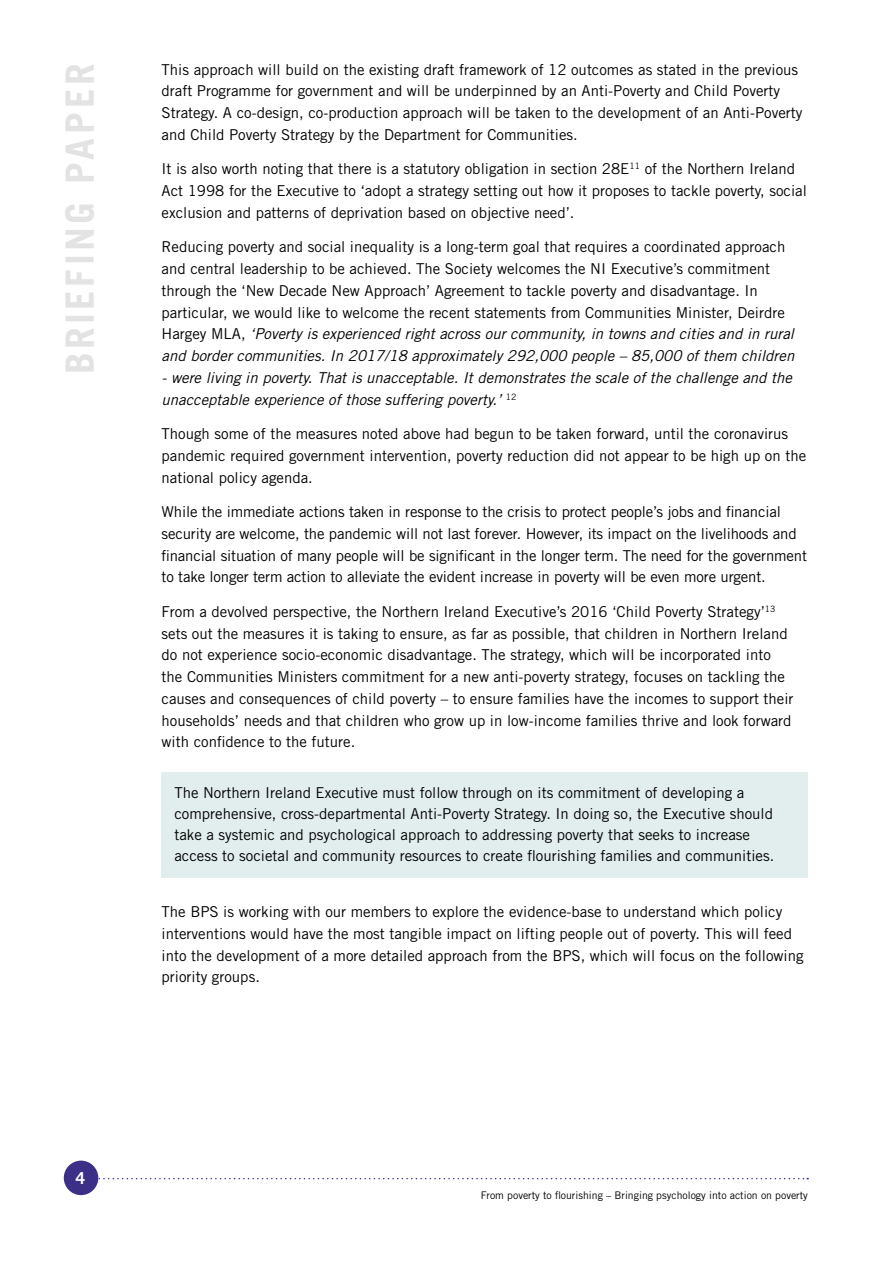
<style>
.page{position:relative;width:893px;height:1263px;background:#fff}
.page>*{position:absolute;margin:0;border:0;box-sizing:border-box;transform-origin:0 0}
.t1{font:700 39px "Trade Gothic LT Std";letter-spacing:.09em;color:#e3e3e3}
.t2{font:700 16.5px "Trade Gothic LT Std";color:#fff}
.t3{font:15px/21.8px "Trade Gothic LT Std";color:#000}
.t4{font:italic 15px/21.8px "Trade Gothic LT Std";color:#000}
.t5{font:10.5px "Trade Gothic LT Std";color:#000}
.s1{font-style:italic}
</style>
<div class="page">
<svg style="left:98px;top:1178px;width:710px;height:1px"></svg>
<div style="left:64px;top:1160px;width:34px;height:35px;background:#3c2f88;border-radius:50%"></div>
<div style="left:162px;top:773px;width:646px;height:105px;background:#e2edee"></div>
<h1 class="t1" style="left:56px;top:374px;width:312px;rotate:-90deg">BRIEFING PAPER</h1>
<p class="t3" style="left:162px;top:58px;width:642px">This approach will build on the existing draft framework of 12 outcomes as stated in the previous draft Programme for government and will be underpinned by an Anti-Poverty and Child Poverty Strategy. A co-design, co-production approach will be taken to the development of an Anti-Poverty and Child Poverty Strategy by the Department for Communities.</p>
<p class="t3" style="left:162px;top:158px;width:647px">It is also worth noting that there is a statutory obligation in section 28E<sup>11</sup> of the Northern Ireland<br>Act 1998 for the Executive to ‘adopt a strategy setting out how it proposes to tackle poverty, social exclusion and patterns of deprivation based on objective need’.</p>
<p class="t3" style="left:162px;top:236px;width:634px">Reducing poverty and social inequality is a long-term goal that requires a coordinated approach and central leadership to be achieved. The Society welcomes the NI Executive’s commitment through the ‘New Decade New Approach’ Agreement to tackle poverty and disadvantage. In particular, we would like to welcome the recent statements from Communities Minister, Deirdre Hargey MLA, <span class="s1">‘Poverty is experienced right across our community, in towns and cities and in rural and border communities. In 2017/18 approximately 292,000 people – 85,000 of them children</span></p>
<p class="t4" style="left:162px;top:367px;width:632px">- were living in poverty. That is unacceptable. It demonstrates the scale of the challenge and the unacceptable experience of those suffering poverty.’ <sup>12</sup></p>
<p class="t3" style="left:162px;top:423px;width:646px">Though some of the measures noted above had begun to be taken forward, until the coronavirus pandemic required government intervention, poverty reduction did not appear to be high up on the national policy agenda.</p>
<p class="t3" style="left:162px;top:501px;width:647px">While the immediate actions taken in response to the crisis to protect people’s jobs and financial security are welcome, the pandemic will not last forever. However, its impact on the livelihoods and financial situation of many people will be significant in the longer term. The need for the government to take longer term action to alleviate the evident increase in poverty will be even more urgent.</p>
<p class="t3" style="left:162px;top:600px;width:633px">From a devolved perspective, the Northern Ireland Executive’s 2016 ‘Child Poverty Strategy’<sup>13 </sup>sets out the measures it is taking to ensure, as far as possible, that children in Northern Ireland do not experience socio-economic disadvantage. The strategy, which will be incorporated into the Communities Ministers commitment for a new anti-poverty strategy, focuses on tackling the causes and consequences of child poverty – to ensure families have the incomes to support their households’ needs and that children who grow up in low-income families thrive and look forward with confidence to the future.</p>
<p class="t3" style="left:174px;top:781px;width:601px;line-height:21px">The Northern Ireland Executive must follow through on its commitment of developing a comprehensive, cross-departmental Anti-Poverty Strategy. In doing so, the Executive should take a systemic and psychological approach to addressing poverty that seeks to increase access to societal and community resources to create flourishing families and communities.</p>
<p class="t3" style="left:162px;top:901px;width:644px">The BPS is working with our members to explore the evidence-base to understand which policy interventions would have the most tangible impact on lifting people out of poverty. This will feed into the development of a more detailed approach from the BPS, which will focus on the following priority groups.</p>
<p class="t2" style="left:76px;top:1168px;width:11px">4</p>
<p class="t5" style="left:481px;top:1189px;width:329px">From poverty to flourishing – Bringing psychology into action on poverty</p>
</div>
